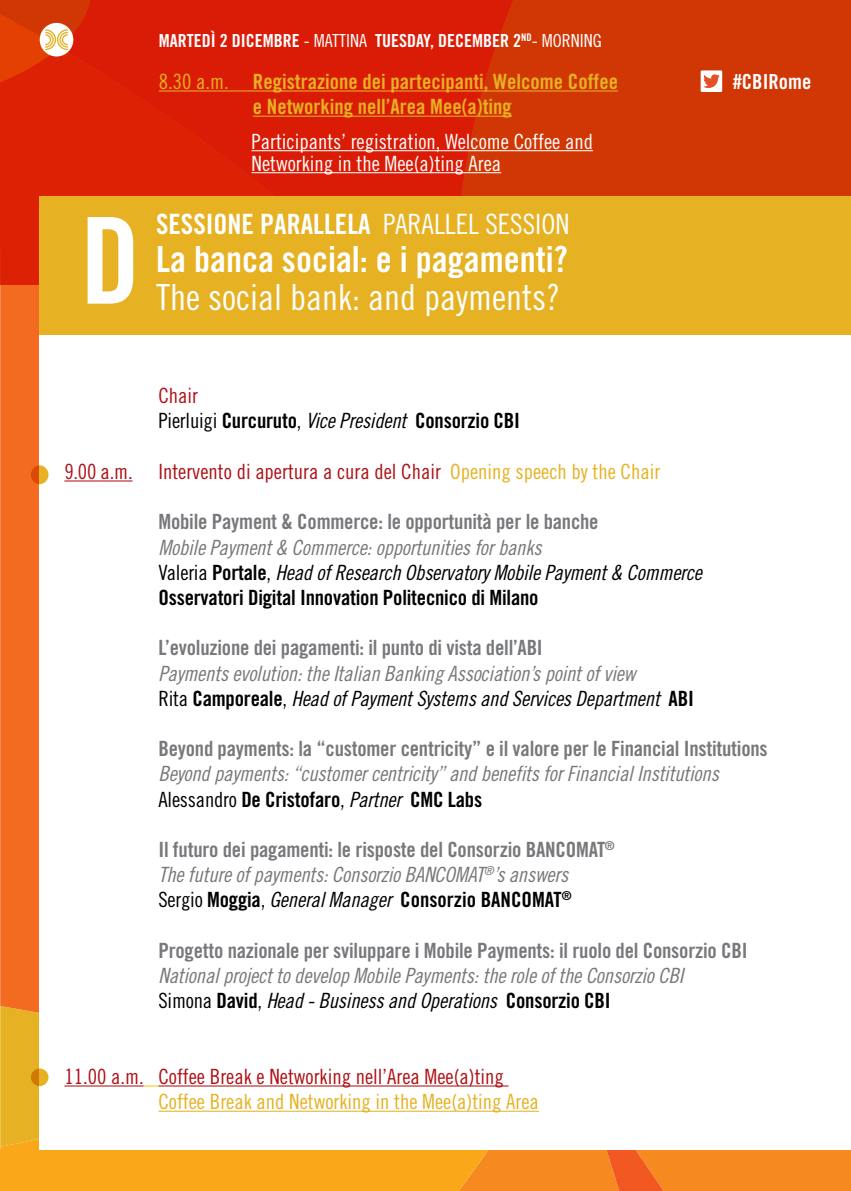
<style>
.page{position:relative;width:851px;height:1191px;background:#fff}
.page>*{position:absolute;margin:0;border:0;box-sizing:border-box;transform-origin:0 0}
.t1{font:120px "Trade Gothic Bold Cond Twenty";color:#fff}
.t2{font:36px "Trade Gothic Bold Cond Twenty";color:#fff}
.t3{font:36px "Trade Gothic Cond Eighteen";color:#fff}
.t4{font:28px "Trade Gothic Bold Cond Twenty";color:#fff}
.t5{font:21px/25.2px "Trade Gothic Cond Eighteen Obl";letter-spacing:-.01em;color:#77787b}
.t6{font:21px "Trade Gothic Bold Cond Twenty";letter-spacing:-.01em;color:#77787b}
.t7{font:21px "Trade Gothic Bold Cond Twenty";letter-spacing:-.01em;color:#000}
.t8{font:21px "Trade Gothic Cond Eighteen";color:#af1116}
.t9{font:21px/25.2px "Trade Gothic Cond Eighteen Obl";letter-spacing:-.01em;color:#000}
.t10{font:21px/25.2px "Trade Gothic Bold Cond Twenty";color:#e6b122;text-align:center}
.t11{font:21px/22px "Trade Gothic Cond Eighteen";color:#fff}
.t12{font:21px "Trade Gothic Cond Eighteen";color:#e6b122}
.t13{font:20.8px "Trade Gothic Bold Cond Twenty";color:#fff}
.t14{font:18px "Trade Gothic Bold Cond Twenty";color:#fff}
.s1{font-family:"Trade Gothic Cond Eighteen"}
.s2{font-family:"Trade Gothic Cond Eighteen Obl"}
.s3{color:#e6b122}
.s4{color:#77787b}
.s5{font-family:"Trade Gothic Bold Cond Twenty"}
.s6{font-family:"Trade Gothic Cond Eighteen";color:#000}
.s7{font-family:"Trade Gothic Bold Cond Twenty";color:#000}
.s8{color:#000}
</style>
<div class="page">
<svg style="left:0;top:285px;width:40px;height:791px;background:#f27427"></svg>
<svg style="left:0;top:1076px;width:456px;height:115px;background:#f7a91f"></svg>
<svg style="left:456px;top:1150px;width:394px;height:41px;background:#f5861f"></svg>
<div style="left:40px;top:249px;width:810px;height:900px;background:#fff"></div>
<svg style="left:0;top:0;width:850px;height:285px;background:#d52905"></svg>
<div style="left:40px;top:196px;width:810px;height:138px;background:#e6b122"></div>
<hr style="left:64px;top:480px;width:68px;height:1px;background:#af1116">
<hr style="left:64px;top:1085px;width:80px;height:1px;background:#af1116">
<svg style="left:144px;top:1085px;width:14px;height:1px"></svg>
<hr style="left:158px;top:1085px;width:350px;height:1px;background:#af1116">
<hr style="left:158px;top:1110px;width:381px;height:1px;background:#e6b122">
<svg style="left:31px;top:465px;width:17px;height:19px"></svg>
<svg style="left:31px;top:1068px;width:17px;height:18px"></svg>
<div style="left:40px;top:23px;width:33px;height:33px;background:#fff;border-radius:50%"></div>
<svg style="left:0;top:0;width:69px;height:113px;background:#de4318"></svg>
<hr style="left:159px;top:90px;width:459px;height:1px;background:#e6b122">
<hr style="left:253px;top:116px;width:259px;height:1px;background:#e6b122">
<hr style="left:251px;top:150px;width:342px;height:1px;background:#fff">
<hr style="left:251px;top:172px;width:250px;height:1px;background:#fff">
<div style="left:700px;top:70px;width:22px;height:22px;background:#fff"></div>
<svg style="left:703px;top:74px;width:16px;height:14px"></svg>
<h1 class="t1" style="left:80px;top:188px;width:61px">D</h1>
<p class="t14" style="left:159px;top:30px;width:444px">MARTEDÌ 2 DICEMBRE <span class="s1">- MATTINA</span> TUESDAY, DECEMBER 2<sup>ND</sup><span class="s1">- MORNING</span></p>
<p class="t10" style="left:159px;top:69px;width:460px"><span class="s1">8.30 a.m.</span> Registrazione dei partecipanti, Welcome Coffee e Networking nell’Area Mee(a)ting</p>
<p class="t11" style="left:251px;top:130px;width:343px">Participants’ registration, Welcome Coffee and<br>Networking in the Mee(a)ting Area</p>
<h3 class="t4" style="left:156px;top:207px;width:415px">SESSIONE PARALLELA <span class="s1">PARALLEL SESSION</span></h3>
<h2 class="t2" style="left:156px;top:237px;width:413px">La banca social: e i pagamenti?</h2>
<h2 class="t3" style="left:156px;top:276px;width:405px">The social bank: and payments?</h2>
<p class="t13" style="left:732px;top:69px;width:80px">#CBIRome</p>
<p class="t8" style="left:158px;top:383px;width:41px">Chair</p>
<p class="t7" style="left:158px;top:408px;width:363px"><span class="s1">Pierluigi</span> Curcuruto<span class="s1">,</span> <span class="s2">Vice President</span> Consorzio CBI</p>
<p class="t8" style="left:64px;top:459px;width:597px">9.00 a.m. Intervento di apertura a cura del Chair <span class="s3">Opening speech by the Chair</span></p>
<p class="t6" style="left:158px;top:509px;width:441px">Mobile Payment &amp; Commerce: le opportunità per le banche</p>
<p class="t9" style="left:158px;top:534px;width:545px"><span class="s4">Mobile Payment &amp; Commerce: opportunities for banks<br></span><span class="s1">Valeria</span> <span class="s5">Portale</span><span class="s1">,</span> Head of Research Observatory Mobile Payment &amp; Commerce</p>
<p class="t7" style="left:158px;top:584px;width:381px">Osservatori Digital Innovation Politecnico di Milano</p>
<p class="t6" style="left:158px;top:635px;width:386px">L’evoluzione dei pagamenti: il punto di vista dell’ABI</p>
<p class="t5" style="left:158px;top:660px;width:537px">Payments evolution: the Italian Banking Association’s point of view<br><span class="s6">Rita</span> <span class="s7">Camporeale</span><span class="s6">,</span> <span class="s8">Head of Payment Systems and Services Department</span> <span class="s7">ABI</span></p>
<p class="t6" style="left:158px;top:736px;width:610px">Beyond payments: la “customer centricity” e il valore per le Financial Institutions</p>
<p class="t5" style="left:158px;top:761px;width:562px">Beyond payments: “customer centricity” and benefits for Financial Institutions</p>
<p class="t7" style="left:158px;top:786px;width:325px"><span class="s1">Alessandro</span> De Cristofaro<span class="s1">,</span> <span class="s2">Partner</span> CMC Labs</p>
<p class="t6" style="left:158px;top:836px;width:458px">Il futuro dei pagamenti: le risposte del Consorzio BANCOMAT<sup>®</sup></p>
<p class="t5" style="left:158px;top:862px;width:411px">The future of payments: Consorzio BANCOMAT<sup>®</sup>’s answers</p>
<p class="t7" style="left:158px;top:887px;width:414px"><span class="s1">Sergio</span> Moggia<span class="s1">,</span> <span class="s2">General Manager</span> Consorzio BANCOMAT<sup>®</sup></p>
<p class="t6" style="left:158px;top:937px;width:590px">Progetto nazionale per sviluppare i Mobile Payments: il ruolo del Consorzio CBI</p>
<p class="t5" style="left:158px;top:962px;width:526px">National project to develop Mobile Payments: the role of the Consorzio CBI<br><span class="s6">Simona</span> <span class="s7">David</span><span class="s6">,</span> <span class="s8">Head - Business and Operations</span> <span class="s7">Consorzio CBI</span></p>
<p class="t8" style="left:64px;top:1064px;width:441px">11.00 a.m. Coffee Break e Networking nell’Area Mee(a)ting</p>
<p class="t12" style="left:158px;top:1089px;width:382px">Coffee Break and Networking in the Mee(a)ting Area</p>
</div>
